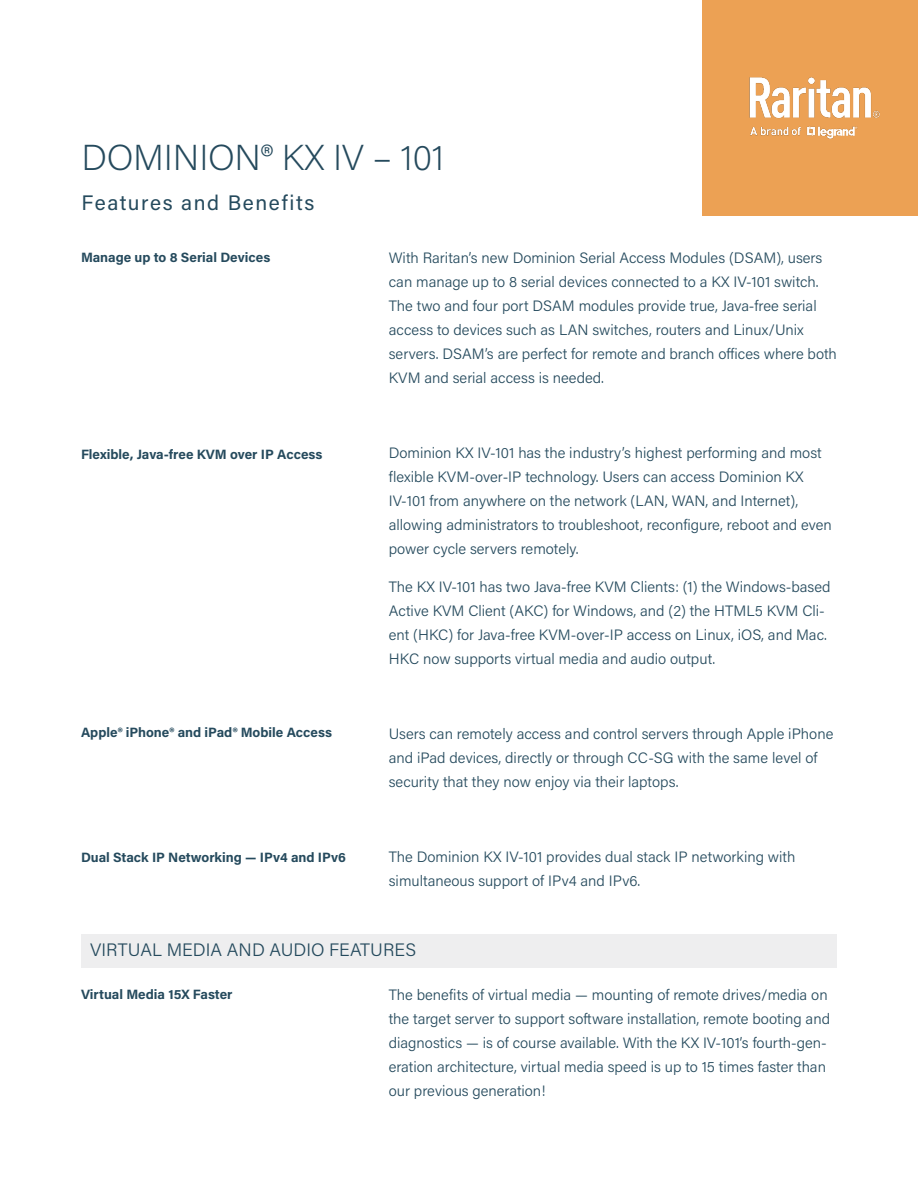
<style>
.page{position:relative;width:918px;height:1188px;background:#fff}
.page>*{position:absolute;margin:0;border:0;box-sizing:border-box;transform-origin:0 0}
.t1{font:200 36px "Acumin Pro";letter-spacing:-.01em;color:#254a5d}
.t2{font:21px "Acumin Pro";letter-spacing:.075em;color:#254a5d}
.t3{font:300 18px "Acumin Pro";letter-spacing:.005em;color:#254a5d}
.Body{font:300 15px/24px "Acumin Pro";color:#254a5d}
.t4{font:700 13.5px "Acumin Pro";color:#254a5d}
</style>
<div class="page">
<div style="left:702px;top:0;width:216px;height:216px;background:#eca154"></div>
<img style="left:749px;top:77px;width:131px;height:62px">
<div style="left:81px;top:934px;width:756px;height:34px;background:#eeeeef"></div>
<p class="t1" style="left:81px;top:132px;width:364px">DOMINION® KX IV – 101</p>
<p class="t2" style="left:81px;top:188px;width:235px">Features and Benefits</p>
<p class="t4" style="left:81px;top:248px;width:191px">Manage up to 8 Serial Devices</p>
<p class="Body" style="left:389px;top:245px;width:450px">With Raritan’s new Dominion Serial Access Modules (DSAM), users can manage up to 8 serial devices connected to a KX IV-101 switch.<br>The two and four port DSAM modules provide true, Java-free serial access to devices such as LAN switches, routers and Linux/Unix servers. DSAM’s are perfect for remote and branch offices where both KVM and serial access is needed.</p>
<p class="t4" style="left:81px;top:445px;width:243px">Flexible, Java-free KVM over IP Access</p>
<p class="Body" style="left:389px;top:440px;width:445px">Dominion KX IV-101 has the industry’s highest performing and most flexible KVM-over-IP technology. Users can access Dominion KX IV-101 from anywhere on the network (LAN, WAN, and Internet), allowing administrators to troubleshoot, reconfigure, reboot and even power cycle servers remotely.</p>
<p class="Body" style="left:389px;top:574px;width:443px">The KX IV-101 has two Java-free KVM Clients: (1) the Windows-based Active KVM Client (AKC) for Windows, and (2) the HTML5 KVM Cli&shy;ent (HKC) for Java-free KVM-over-IP access on Linux, iOS, and Mac.<br>HKC now supports virtual media and audio output.</p>
<p class="t4" style="left:81px;top:723px;width:253px">Apple® iPhone® and iPad® Mobile Access</p>
<p class="Body" style="left:389px;top:721px;width:446px">Users can remotely access and control servers through Apple iPhone and iPad devices, directly or through CC-SG with the same level of security that they now enjoy via their laptops.</p>
<p class="t4" style="left:81px;top:847px;width:267px">Dual Stack IP Networking — IPv4 and IPv6</p>
<p class="Body" style="left:389px;top:844px;width:408px">The Dominion KX IV-101 provides dual stack IP networking with simultaneous support of IPv4 and IPv6.</p>
<p class="t3" style="left:90px;top:938px;width:328px">VIRTUAL MEDIA AND AUDIO FEATURES</p>
<p class="Body" style="left:389px;top:983px;width:443px">The benefits of virtual media — mounting of remote drives/media on the target server to support software installation, remote booting and diagnostics — is of course available. With the KX IV-101’s fourth-gen&shy;eration architecture, virtual media speed is up to 15 times faster than our previous generation!</p>
<p class="t4" style="left:81px;top:985px;width:153px">Virtual Media 15X Faster</p>
</div>
